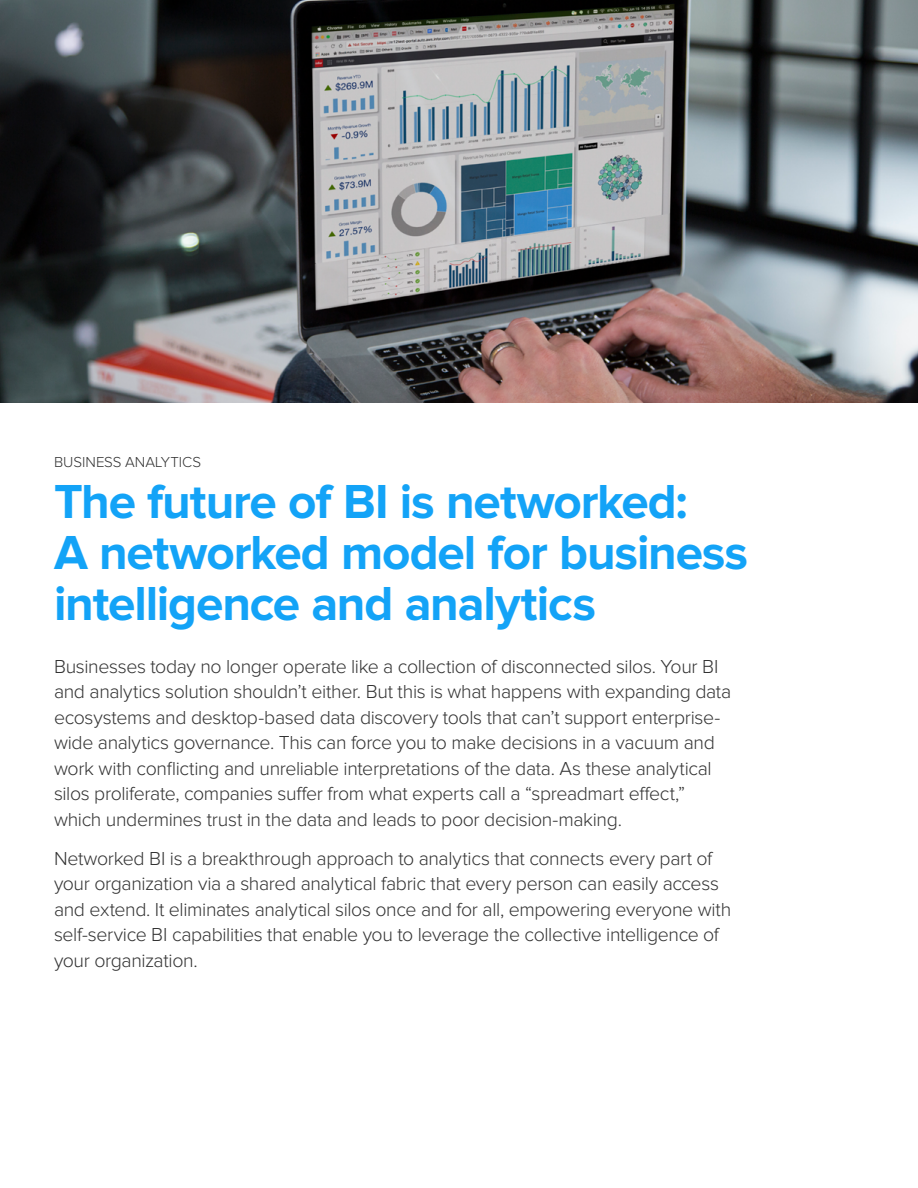
<style>
.page{position:relative;width:918px;height:1188px;background:#fff}
.page>*{position:absolute;margin:0;border:0;box-sizing:border-box;transform-origin:0 0}
.t1{font:700 49.5px/51px "Proxima Nova";letter-spacing:-.025em;color:#13a3f7}
.t2{font:300 19.5px/25.5px "Proxima Nova";letter-spacing:-.02em;color:#333}
.t3{font:300 15px "Proxima Nova";color:#333}
</style>
<div class="page">
<img style="left:0;top:0;width:918px;height:403px">
<p class="t3" style="left:54px;top:455px;width:149px">BUSINESS ANALYTICS</p>
<h1 class="t1" style="left:54px;top:478px;width:696px">The future of BI is networked:<br>A networked model for business intelligence and analytics</h1>
<p class="t2" style="left:54px;top:654px;width:679px">Businesses today no longer operate like a collection of disconnected silos. Your BI and analytics solution shouldn’t either. But this is what happens with expanding data ecosystems and desktop-based data discovery tools that can’t support enterprise&shy;wide analytics governance. This can force you to make decisions in a vacuum and work with conflicting and unreliable interpretations of the data. As these analytical silos proliferate, companies suffer from what experts call a “spreadmart effect,” which undermines trust in the data and leads to poor decision-making.</p>
<p class="t2" style="left:54px;top:846px;width:679px">Networked BI is a breakthrough approach to analytics that connects every part of your organization via a shared analytical fabric that every person can easily access and extend. It eliminates analytical silos once and for all, empowering everyone with self-service BI capabilities that enable you to leverage the collective intelligence of your organization.</p>
</div>
